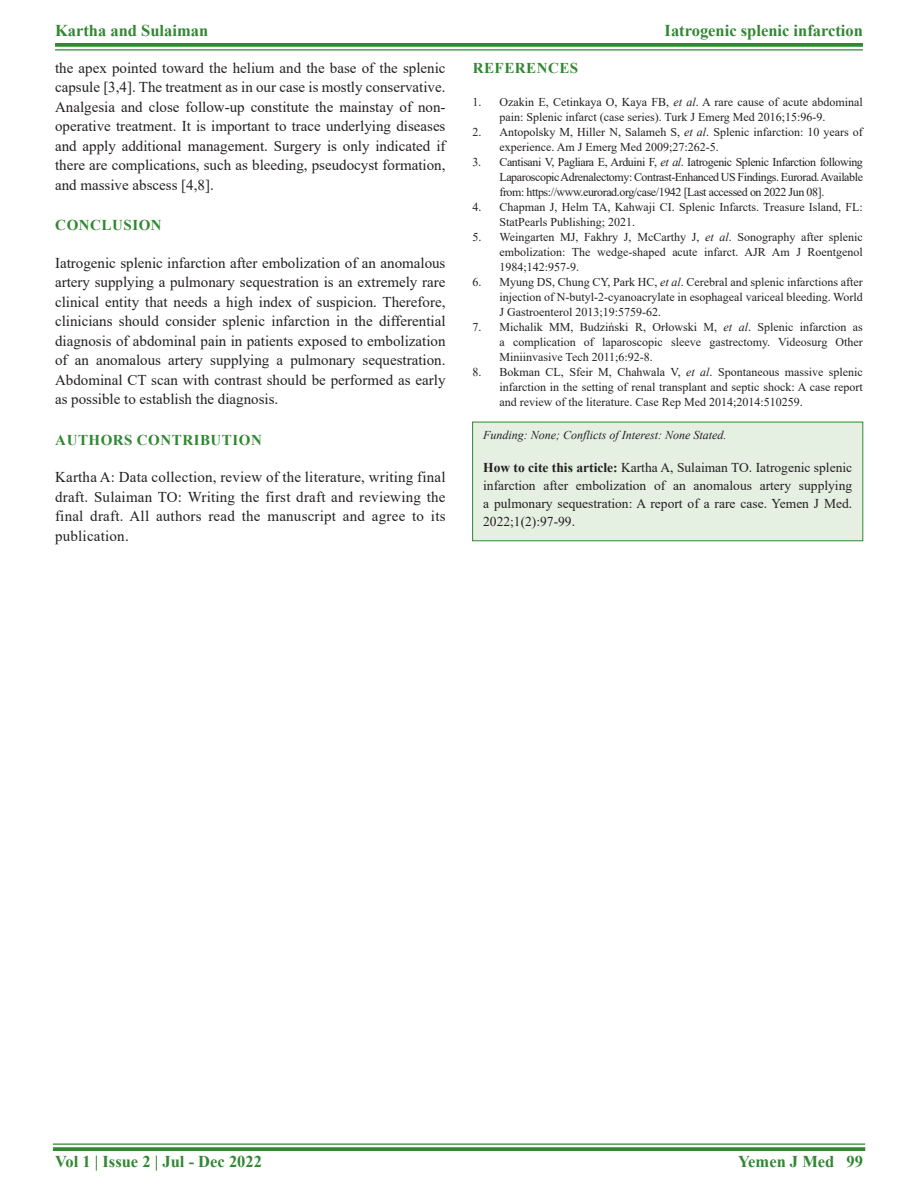
<style>
.page{position:relative;width:918px;height:1188px;background:#fff}
.page>*{position:absolute;margin:0;border:0;box-sizing:border-box;transform-origin:0 0}
.t1{font:700 16.5px "Times New Roman";color:#318732}
.TXFL{font:15px/19.5px "Times New Roman";letter-spacing:.005em;color:#231f20;text-align:justify}
.TX{font:15px/19.5px "Times New Roman";color:#231f20;text-align:justify}
.t2{font:700 15px "Times New Roman";letter-spacing:.035em;color:#318732}
.HTC{font:13.5px/18px "Times New Roman";color:#231f20;text-align:justify}
.REF{font:12px/15px "Times New Roman";color:#231f20;text-align:justify}
.SRC{font:italic 12px "Times New Roman";color:#231f20}
.s1{font-style:italic}
.s2{font-weight:700}
</style>
<div class="page">
<svg style="left:55px;top:43px;width:808px;height:4px;background:#3d8e3e"></svg>
<hr style="left:55px;top:49px;width:808px;height:2px;background:#318732">
<hr style="left:53px;top:1143px;width:812px;height:2px;background:#318732">
<svg style="left:53px;top:1147px;width:812px;height:4px;background:#3d8e3e"></svg>
<div style="left:473px;top:422px;width:390px;height:119px;background:#e5efe2"></div>
<div style="left:473px;top:422px;width:390px;height:119px;border:1px solid #318732"></div>
<h1 class="t1" style="left:55px;top:18px;width:155px">Kartha and Sulaiman</h1>
<h1 class="t1" style="left:665px;top:18px;width:200px">Iatrogenic splenic infarction</h1>
<p class="TX" style="left:55px;top:58px;width:392px">the apex pointed toward the helium and the base of the splenic capsule [3,4]. The treatment as in our case is mostly conservative.<br>Analgesia and close follow-up constitute the mainstay of non&shy;operative treatment. It is important to trace underlying diseases and apply additional management. Surgery is only indicated if there are complications, such as bleeding, pseudocyst formation, and massive abscess [4,8].</p>
<h1 class="t2" style="left:55px;top:215px;width:108px">CONCLUSION</h1>
<p class="TXFL" style="left:55px;top:253px;width:392px">Iatrogenic splenic infarction after embolization of an anomalous artery supplying a pulmonary sequestration is an extremely rare clinical entity that needs a high index of suspicion. Therefore, clinicians should consider splenic infarction in the differential diagnosis of abdominal pain in patients exposed to embolization of an anomalous artery supplying a pulmonary sequestration.<br>Abdominal CT scan with contrast should be performed as early as possible to establish the diagnosis.</p>
<h1 class="t2" style="left:55px;top:429px;width:208px">AUTHORS CONTRIBUTION</h1>
<p class="TXFL" style="left:55px;top:467px;width:392px">Kartha A: Data collection, review of the literature, writing final draft. Sulaiman TO: Writing the first draft and reviewing the final draft. All authors read the manuscript and agree to its publication.</p>
<h1 class="t2" style="left:473px;top:57px;width:107px">REFERENCES</h1>
<p class="REF" style="left:500px;top:94px;width:365px;text-indent:-27px">1. Ozakin E, Cetinkaya O, Kaya FB, <span class="s1">et al</span>. A rare cause of acute abdominal pain: Splenic infarct (case series). Turk J Emerg Med 2016;15:96-9.</p>
<p class="REF" style="left:500px;top:124px;width:365px;text-indent:-27px">2. Antopolsky M, Hiller N, Salameh S, <span class="s1">et al</span>. Splenic infarction: 10 years of experience. Am J Emerg Med 2009;27:262-5.</p>
<p class="REF" style="left:500px;top:154px;width:365px;text-indent:-27px">3. Cantisani V, Pagliara E, Arduini F, <span class="s1">et al</span>. Iatrogenic Splenic Infarction following Laparoscopic Adrenalectomy: Contrast-Enhanced US Findings. Eurorad. Available from: https://www.eurorad.org/case/1942 [Last accessed on 2022 Jun 08].</p>
<p class="REF" style="left:500px;top:199px;width:365px;text-indent:-27px">4. Chapman J, Helm TA, Kahwaji CI. Splenic Infarcts. Treasure Island, FL:<br>StatPearls Publishing; 2021.</p>
<p class="REF" style="left:500px;top:229px;width:365px;text-indent:-27px">5. Weingarten MJ, Fakhry J, McCarthy J, <span class="s1">et al</span>. Sonography after splenic embolization: The wedge-shaped acute infarct. AJR Am J Roentgenol 1984;142:957-9.</p>
<p class="REF" style="left:500px;top:274px;width:365px;text-indent:-27px">6. Myung DS, Chung CY, Park HC, <span class="s1">et al</span>. Cerebral and splenic infarctions after injection of N-butyl-2-cyanoacrylate in esophageal variceal bleeding. World J Gastroenterol 2013;19:5759-62.</p>
<p class="REF" style="left:500px;top:319px;width:365px;text-indent:-27px">7. Michalik MM, Budziński R, Orłowski M, <span class="s1">et al</span>. Splenic infarction as a complication of laparoscopic sleeve gastrectomy. Videosurg Other Miniinvasive Tech 2011;6:92-8.</p>
<p class="REF" style="left:500px;top:364px;width:365px;text-indent:-27px">8. Bokman CL, Sfeir M, Chahwala V, <span class="s1">et al</span>. Spontaneous massive splenic infarction in the setting of renal transplant and septic shock: A case report and review of the literature. Case Rep Med 2014;2014:510259.</p>
<p class="SRC" style="left:483px;top:426px;width:245px">Funding: None; Conflicts of Interest: None Stated.</p>
<p class="HTC" style="left:483px;top:458px;width:370px"><span class="s2">How to cite this article:</span> Kartha A, Sulaiman TO. Iatrogenic splenic infarction after embolization of an anomalous artery supplying a pulmonary sequestration: A report of a rare case. Yemen J Med.<br>2022;1(2):97-99.</p>
<h1 class="t1" style="left:55px;top:1150px;width:208px">Vol 1 | Issue 2 | Jul - Dec 2022</h1>
<h1 class="t1" style="left:738px;top:1150px;width:126px">Yemen J Med 99</h1>
</div>
